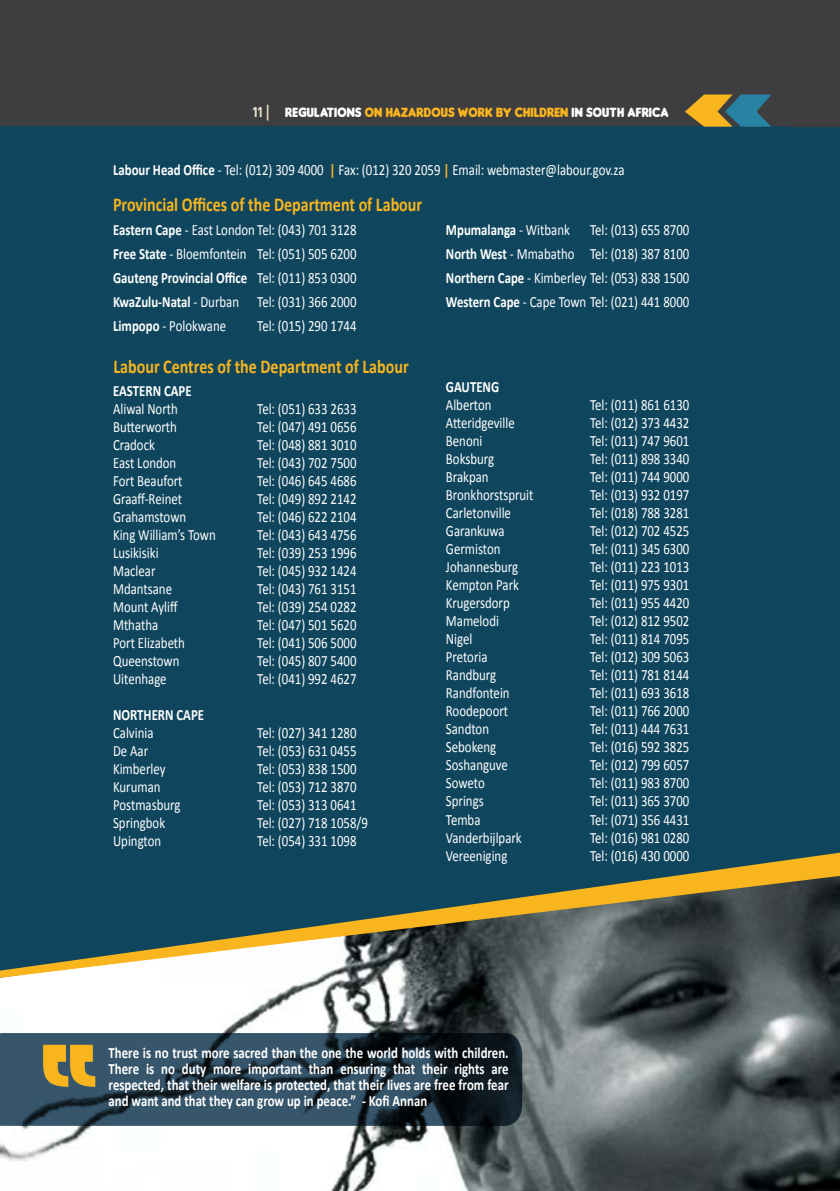
<style>
.page{position:relative;width:840px;height:1191px;background:#fff}
.page>*{position:absolute;margin:0;border:0;box-sizing:border-box;transform-origin:0 0}
.t1{font:700 19.6px "Calibri";color:#f9b51d;scale:.82 1}
.t2{font:15.6px/24px "Calibri";color:#fff;text-align:justify;scale:.82 1}
.t3{font:700 15.6px/16px "Calibri";color:#fff;text-align:justify;scale:.82 1}
.t4{font:14px "Insaniburger with Cheese";letter-spacing:.01em;color:#f9b51d;scale:.9 1}
.s1{font-family:"Oceania";font-weight:500;font-size:16px;color:#efe5d1}
.s2{color:#fff}
.s3{font-weight:700}
.s4{font-weight:700;color:#f9b51d}
.s5{font-weight:400}
</style>
<div class="page">
<div style="left:0;top:0;width:839px;height:1191px;background:#3e3d40"></div>
<div style="left:0;top:127px;width:839px;height:998px;background:#10465d"></div>
<svg style="left:684px;top:94px;width:108px;height:33px"></svg>
<img style="left:0;top:977px;width:839px;height:214px">
<svg style="left:0;top:852px;width:839px;height:125px"></svg>
<svg style="left:0;top:1033px;width:522px;height:92px;background:#263d4d"></svg>
<svg style="left:41px;top:1042px;width:56px;height:47px;background:#ac8f3b"></svg>
<p class="t4" style="left:252px;top:104px;width:463px"><span class="s1">11 |</span> <span class="s2">REGULATIONS</span> ON HAZARDOUS WORK BY CHILDREN <span class="s2">IN SOUTH AFRICA</span></p>
<p class="t2" style="left:113px;top:157px;width:625px"><span class="s3">Labour Head Office</span> - Tel: (012) 309 4000 <span class="s4">|</span> Fax: (012) 320 2059 <span class="s4">|</span> Email: webmaster@labour.gov.za</p>
<p class="t1" style="left:113px;top:192px;width:378px">Provincial Offices of the Department of Labour</p>
<p class="t2" style="left:113px;top:217px;width:298px"><span class="s3">Eastern Cape</span> - East London Tel: (043) 701 3128<br><span class="s3">Free State</span> - Bloemfontein Tel: (051) 505 6200<br><span class="s3">Gauteng Provincial Office</span> Tel: (011) 853 0300<br><span class="s3">KwaZulu-Natal</span> - Durban Tel: (031) 366 2000<br><span class="s3">Limpopo</span> - Polokwane</p>
<p class="t2" style="left:257px;top:313px;width:122px">Tel: (015) 290 1744</p>
<p class="t1" style="left:113px;top:354px;width:361px">Labour Centres of the Department of Labour</p>
<p class="t3" style="left:113px;top:382px;width:97px">EASTERN CAPE</p>
<p class="t2" style="left:113px;top:396px;width:80px">Aliwal North</p>
<p class="t2" style="left:257px;top:396px;width:122px">Tel: (051) 633 2633</p>
<p class="t2" style="left:113px;top:414px;width:79px">Butterworth</p>
<p class="t2" style="left:257px;top:414px;width:122px">Tel: (047) 491 0656</p>
<p class="t2" style="left:113px;top:432px;width:53px">Cradock</p>
<p class="t2" style="left:257px;top:432px;width:122px">Tel: (048) 881 3010</p>
<p class="t2" style="left:113px;top:450px;width:79px">East London</p>
<p class="t2" style="left:257px;top:450px;width:122px">Tel: (043) 702 7500</p>
<p class="t2" style="left:113px;top:468px;width:86px">Fort Beaufort</p>
<p class="t2" style="left:257px;top:468px;width:122px">Tel: (046) 645 4686</p>
<p class="t2" style="left:113px;top:486px;width:85px">Graaff-Reinet</p>
<p class="t2" style="left:257px;top:486px;width:122px">Tel: (049) 892 2142</p>
<p class="t2" style="left:113px;top:504px;width:91px">Grahamstown</p>
<p class="t2" style="left:257px;top:504px;width:122px">Tel: (046) 622 2104</p>
<p class="t2" style="left:113px;top:522px;width:127px">King William’s Town</p>
<p class="t2" style="left:257px;top:522px;width:122px">Tel: (043) 643 4756</p>
<p class="t2" style="left:113px;top:540px;width:57px">Lusikisiki</p>
<p class="t2" style="left:257px;top:540px;width:122px">Tel: (039) 253 1996</p>
<p class="t2" style="left:113px;top:558px;width:53px">Maclear</p>
<p class="t2" style="left:257px;top:558px;width:122px">Tel: (045) 932 1424</p>
<p class="t2" style="left:113px;top:576px;width:73px">Mdantsane</p>
<p class="t2" style="left:257px;top:576px;width:122px">Tel: (043) 761 3151</p>
<p class="t2" style="left:113px;top:594px;width:80px">Mount Ayliff</p>
<p class="t2" style="left:257px;top:594px;width:122px">Tel: (039) 254 0282</p>
<p class="t2" style="left:113px;top:612px;width:57px">Mthatha</p>
<p class="t2" style="left:257px;top:612px;width:122px">Tel: (047) 501 5620</p>
<p class="t2" style="left:113px;top:630px;width:89px">Port Elizabeth</p>
<p class="t2" style="left:257px;top:630px;width:122px">Tel: (041) 506 5000</p>
<p class="t2" style="left:113px;top:648px;width:82px">Queenstown</p>
<p class="t2" style="left:257px;top:648px;width:122px">Tel: (045) 807 5400</p>
<p class="t2" style="left:113px;top:666px;width:67px">Uitenhage</p>
<p class="t2" style="left:257px;top:666px;width:122px">Tel: (041) 992 4627</p>
<p class="t3" style="left:113px;top:706px;width:112px">NORTHERN CAPE</p>
<p class="t2" style="left:113px;top:720px;width:51px">Calvinia</p>
<p class="t2" style="left:257px;top:720px;width:122px">Tel: (027) 341 1280</p>
<p class="t2" style="left:113px;top:738px;width:44px">De Aar</p>
<p class="t2" style="left:257px;top:738px;width:122px">Tel: (053) 631 0455</p>
<p class="t2" style="left:113px;top:756px;width:65px">Kimberley</p>
<p class="t2" style="left:257px;top:756px;width:122px">Tel: (053) 838 1500</p>
<p class="t2" style="left:113px;top:774px;width:59px">Kuruman</p>
<p class="t2" style="left:257px;top:774px;width:122px">Tel: (053) 712 3870</p>
<p class="t2" style="left:113px;top:792px;width:84px">Postmasburg</p>
<p class="t2" style="left:257px;top:792px;width:122px">Tel: (053) 313 0641</p>
<p class="t2" style="left:113px;top:810px;width:65px">Springbok</p>
<p class="t2" style="left:257px;top:810px;width:136px">Tel: (027) 718 1058/9</p>
<p class="t2" style="left:113px;top:828px;width:60px">Upington</p>
<p class="t2" style="left:257px;top:828px;width:122px">Tel: (054) 331 1098</p>
<p class="t2" style="left:445px;top:217px;width:298px;text-indent:144px">Tel: (013) 655 8700<br><span class="s3">North West</span> - Mmabatho Tel: (018) 387 8100<br><span class="s3">Northern Cape</span> - Kimberley Tel: (053) 838 1500<br><span class="s3">Western Cape</span> - Cape Town Tel: (021) 441 8000</p>
<p class="t3" style="left:445px;top:221px;width:153px">Mpumalanga <span class="s5">- Witbank</span></p>
<p class="t3" style="left:445px;top:378px;width:66px">GAUTENG</p>
<p class="t2" style="left:445px;top:392px;width:57px">Alberton</p>
<p class="t2" style="left:589px;top:392px;width:122px">Tel: (011) 861 6130</p>
<p class="t2" style="left:445px;top:410px;width:85px">Atteridgeville</p>
<p class="t2" style="left:589px;top:410px;width:122px">Tel: (012) 373 4432</p>
<p class="t2" style="left:445px;top:428px;width:46px">Benoni</p>
<p class="t2" style="left:589px;top:428px;width:122px">Tel: (011) 747 9601</p>
<p class="t2" style="left:445px;top:446px;width:60px">Boksburg</p>
<p class="t2" style="left:589px;top:446px;width:122px">Tel: (011) 898 3340</p>
<p class="t2" style="left:445px;top:464px;width:54px">Brakpan</p>
<p class="t2" style="left:589px;top:464px;width:122px">Tel: (011) 744 9000</p>
<p class="t2" style="left:445px;top:482px;width:108px">Bronkhorstspruit</p>
<p class="t2" style="left:589px;top:482px;width:122px">Tel: (013) 932 0197</p>
<p class="t2" style="left:445px;top:500px;width:81px">Carletonville</p>
<p class="t2" style="left:589px;top:500px;width:122px">Tel: (018) 788 3281</p>
<p class="t2" style="left:445px;top:518px;width:73px">Garankuwa</p>
<p class="t2" style="left:589px;top:518px;width:122px">Tel: (012) 702 4525</p>
<p class="t2" style="left:445px;top:536px;width:68px">Germiston</p>
<p class="t2" style="left:589px;top:536px;width:122px">Tel: (011) 345 6300</p>
<p class="t2" style="left:445px;top:554px;width:90px">Johannesburg</p>
<p class="t2" style="left:589px;top:554px;width:122px">Tel: (011) 223 1013</p>
<p class="t2" style="left:445px;top:572px;width:90px">Kempton Park</p>
<p class="t2" style="left:589px;top:572px;width:122px">Tel: (011) 975 9301</p>
<p class="t2" style="left:445px;top:590px;width:79px">Krugersdorp</p>
<p class="t2" style="left:589px;top:590px;width:122px">Tel: (011) 955 4420</p>
<p class="t2" style="left:445px;top:608px;width:66px">Mamelodi</p>
<p class="t2" style="left:589px;top:608px;width:122px">Tel: (012) 812 9502</p>
<p class="t2" style="left:445px;top:626px;width:34px">Nigel</p>
<p class="t2" style="left:589px;top:626px;width:122px">Tel: (011) 814 7095</p>
<p class="t2" style="left:445px;top:644px;width:52px">Pretoria</p>
<p class="t2" style="left:589px;top:644px;width:122px">Tel: (012) 309 5063</p>
<p class="t2" style="left:445px;top:662px;width:63px">Randburg</p>
<p class="t2" style="left:589px;top:662px;width:122px">Tel: (011) 781 8144</p>
<p class="t2" style="left:445px;top:680px;width:79px">Randfontein</p>
<p class="t2" style="left:589px;top:680px;width:122px">Tel: (011) 693 3618</p>
<p class="t2" style="left:445px;top:698px;width:77px">Roodepoort</p>
<p class="t2" style="left:589px;top:698px;width:122px">Tel: (011) 766 2000</p>
<p class="t2" style="left:445px;top:716px;width:54px">Sandton</p>
<p class="t2" style="left:589px;top:716px;width:122px">Tel: (011) 444 7631</p>
<p class="t2" style="left:445px;top:734px;width:63px">Sebokeng</p>
<p class="t2" style="left:589px;top:734px;width:122px">Tel: (016) 592 3825</p>
<p class="t2" style="left:445px;top:752px;width:77px">Soshanguve</p>
<p class="t2" style="left:589px;top:752px;width:122px">Tel: (012) 799 6057</p>
<p class="t2" style="left:445px;top:770px;width:49px">Soweto</p>
<p class="t2" style="left:589px;top:770px;width:122px">Tel: (011) 983 8700</p>
<p class="t2" style="left:445px;top:788px;width:48px">Springs</p>
<p class="t2" style="left:589px;top:788px;width:122px">Tel: (011) 365 3700</p>
<p class="t2" style="left:445px;top:806px;width:44px">Temba</p>
<p class="t2" style="left:589px;top:806px;width:122px">Tel: (071) 356 4431</p>
<p class="t2" style="left:445px;top:824px;width:94px">Vanderbijlpark</p>
<p class="t2" style="left:589px;top:824px;width:122px">Tel: (016) 981 0280</p>
<p class="t2" style="left:445px;top:842px;width:76px">Vereeniging</p>
<p class="t2" style="left:589px;top:842px;width:122px">Tel: (016) 430 0000</p>
<p class="t3" style="left:108px;top:1044px;width:489px">There is no trust more sacred than the one the world holds with children.<br>There is no duty more important than ensuring that their rights are respected, that their welfare is protected, that their lives are free from fear and want and that they can grow up in peace.” - Kofi Annan</p>
</div>
